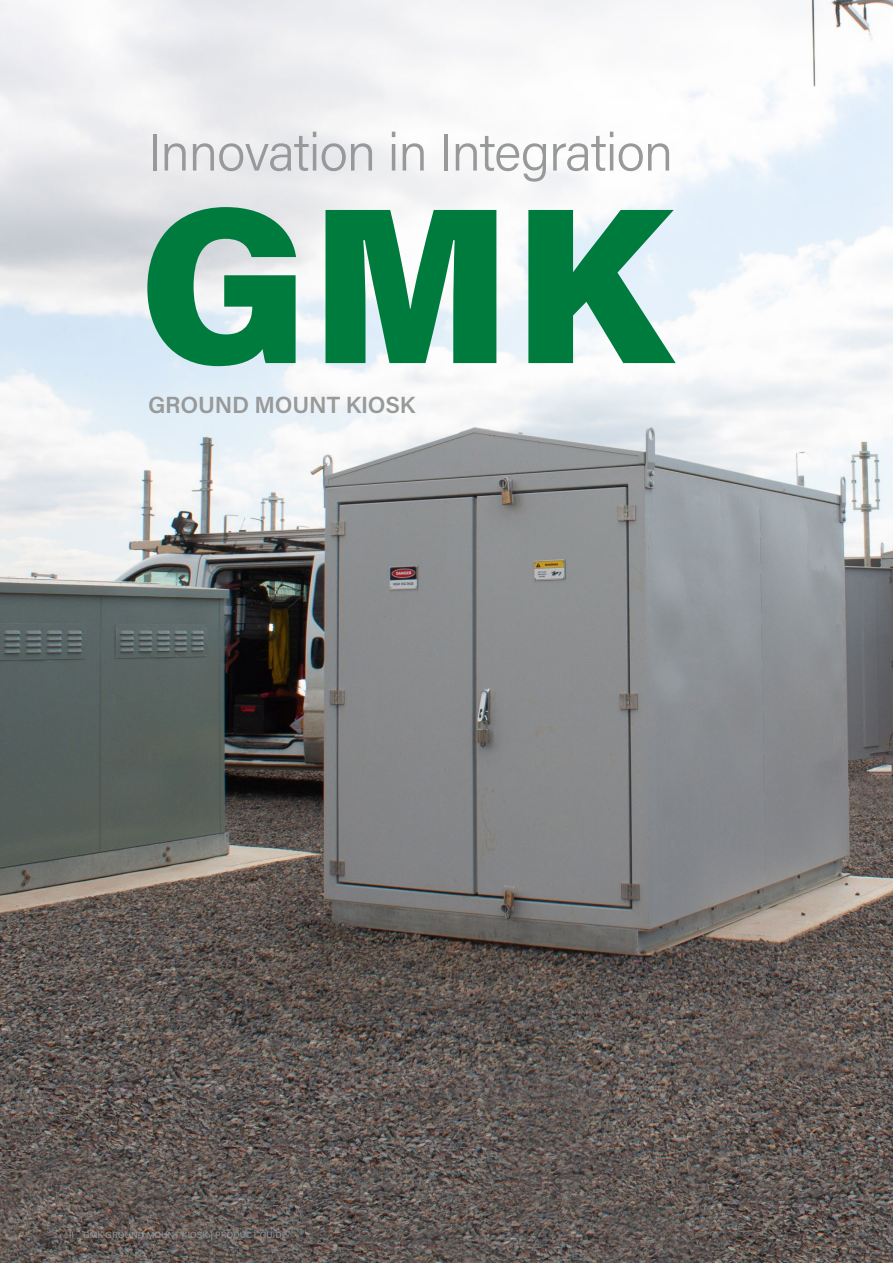
<style>
.page{position:relative;width:893px;height:1263px;background:#fff}
.page>*{position:absolute;margin:0;border:0;box-sizing:border-box;transform-origin:0 0}
.heading_L{font:900 222.15px "Acumin Pro";color:#007b3e}
.t1{font:300 52.8px "Acumin Pro";letter-spacing:-.02em;color:#989999}
.heading{font:600 23.4px "Acumin Pro";letter-spacing:-.005em;color:#989999}
.t2{font:9px "Acumin Pro";letter-spacing:.005em;color:#939598}
</style>
<div class="page">
<img style="left:0;top:0;width:893px;height:1263px">
<p class="t1" style="left:148px;top:116px;width:527px">Innovation in Integration</p>
<p class="heading_L" style="left:138px;top:128px;width:534px">GMK</p>
<p class="heading" style="left:148px;top:388px;width:269px">GROUND MOUNT KIOSK</p>
<p class="t2" style="left:69px;top:1228px;width:220px">ii GMK GROUND MOUNT KIOSK | PRODUCT GUI DE</p>
</div>
